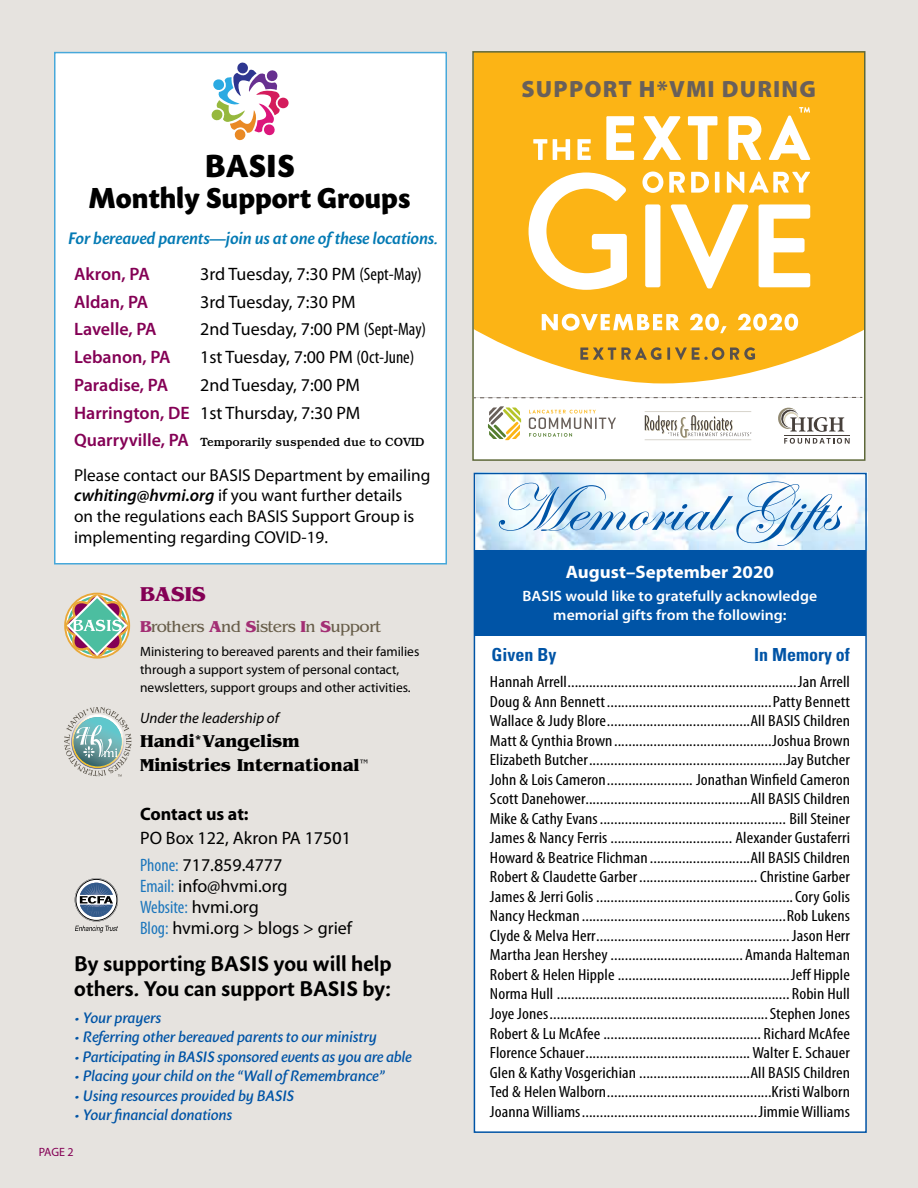
<style>
.page{position:relative;width:918px;height:1188px;background:#e6e3df}
.page>*{position:absolute;margin:0;border:0;box-sizing:border-box;transform-origin:0 0}
.t1{font:900 31.5px "Sharik Sans";color:#000}
.t2{font:900 28.5px "Sharik Sans";color:#000}
.t3{font:900 23.55px "Myriad Pro";letter-spacing:.05em;color:#69605a}
.t4{font:700 21px/25.2px "Sharik Sans";color:#000}
.t5{font:700 21px "Benguiat";color:#840055}
.t6{font:18px/27.8px "Myriad Pro";color:#000}
.t7{font:600 18px "Myriad Pro";color:#840055}
.t8{font:700 18px/24px "Benguiat";color:#000}
.t9{font:700 18px "Myriad Pro";color:#fff;scale:1.05 1}
.t10{font:700 condensed 18px "Univers LT Std";color:#0054a6}
.t11{font:700 18px "Myriad Pro";color:#000}
.t12{font:17.25px/20.7px "Myriad Pro";color:#000}
.t13{font:italic 600 16.5px "Sharik Sans";letter-spacing:-.01em;color:#047ab4}
.t14{font:16.5px "Benguiat";letter-spacing:-.03em;color:#685e4a}
.t15{font:condensed 16.2px/19.5px "Myriad Pro";letter-spacing:.005em;color:#000;text-align:justify;scale:1.11 1}
.t16{font:italic 500 15px "Sharik Sans";letter-spacing:-.01em;color:#0054a6}
.t17{font:600 15px/19.5px "Myriad Pro";color:#fff;text-align:center;scale:1.05 1}
.t18{font:italic 15px "Myriad Pro";color:#000}
.t19{font:13.5px/18px "Myriad Pro";color:#000}
.t20{font:500 12px "Bookman";color:#000}
.t21{font:12px "Myriad Pro";color:#840055}
.s1{font-stretch:condensed}
.s2{font-weight:600;color:#840055}
.s3{font-family:"Myriad Pro";font-weight:600;font-size:18px;color:#840055}
.s4{font-weight:600;font-style:italic}
.s5{font-weight:700;color:#a32e74}
.s6{font-stretch:condensed;color:#1c76bc}
</style>
<div class="page">
<div style="left:474px;top:473px;width:392px;height:659px;background:#fff"></div>
<div style="left:54px;top:52px;width:393px;height:513px;background:#fff;border:2px solid #47a8da"></div>
<img style="left:477px;top:473px;width:391px;height:78px">
<div style="left:475px;top:550px;width:391px;height:86px;background:#0054a6"></div>
<svg style="left:499px;top:481px;width:343px;height:65px"></svg>
<svg style="left:64px;top:707px;width:67px;height:70px"></svg>
<svg style="left:64px;top:593px;width:66px;height:65px"></svg>
<svg style="left:75px;top:878px;width:43px;height:55px"></svg>
<svg style="left:211px;top:62px;width:69px;height:79px"></svg>
<div style="left:278px;top:98px;width:11px;height:10px;background:#d41c5c;border-radius:50%"></div>
<div style="left:473px;top:52px;width:392px;height:408px;background:#fff"></div>
<svg style="left:475px;top:54px;width:388px;height:329px;fill:#fcb415"></svg>
<svg style="left:645px;top:415px;width:107px;height:23px"></svg>
<hr style="left:645px;top:412px;width:106px;height:1px;background:#918971">
<hr style="left:645px;top:440px;width:106px;height:1px;background:#918971">
<svg style="left:529px;top:410px;width:87px;height:27px"></svg>
<svg style="left:488px;top:406px;width:33px;height:34px"></svg>
<svg style="left:533px;top:139px;width:14px;height:21px"></svg>
<svg style="left:553px;top:139px;width:17px;height:21px"></svg>
<svg style="left:577px;top:139px;width:14px;height:21px"></svg>
<svg style="left:529px;top:173px;width:98px;height:117px"></svg>
<svg style="left:606px;top:116px;width:28px;height:44px"></svg>
<svg style="left:643px;top:116px;width:38px;height:44px"></svg>
<svg style="left:688px;top:116px;width:29px;height:44px"></svg>
<svg style="left:729px;top:116px;width:32px;height:44px"></svg>
<svg style="left:642px;top:172px;width:21px;height:21px"></svg>
<svg style="left:669px;top:172px;width:16px;height:21px"></svg>
<svg style="left:691px;top:172px;width:18px;height:21px"></svg>
<hr style="left:715px;top:172px;width:4px;height:21px;background:#fff">
<svg style="left:727px;top:172px;width:83px;height:21px"></svg>
<div style="left:645px;top:204px;width:15px;height:83px;background:#fff;border-radius:2px"></div>
<svg style="left:670px;top:204px;width:79px;height:85px"></svg>
<svg style="left:759px;top:204px;width:51px;height:83px"></svg>
<svg style="left:769px;top:107px;width:41px;height:53px"></svg>
<svg style="left:784px;top:438px;width:66px;height:6px"></svg>
<hr style="left:784px;top:435px;width:66px;height:1px;background:#47403b">
<svg style="left:778px;top:407px;width:66px;height:25px"></svg>
<svg style="left:580px;top:347px;width:175px;height:13px"></svg>
<svg style="left:475px;top:397px;width:387px;height:1px"></svg>
<svg style="left:542px;top:314px;width:138px;height:17px"></svg>
<svg style="left:690px;top:314px;width:37px;height:19px"></svg>
<svg style="left:738px;top:314px;width:60px;height:17px"></svg>
<div style="left:472px;top:51px;width:394px;height:410px;border:2px solid #5e6839"></div>
<div style="left:474px;top:473px;width:393px;height:660px;border:2px solid #0054a6"></div>
<h1 class="t1" style="left:205px;top:143px;width:91px">BASIS</h1>
<h2 class="t2" style="left:89px;top:178px;width:323px">Monthly Support Groups</h2>
<p class="t13" style="left:68px;top:227px;width:372px">For bereaved parents—join us at one of these locations.</p>
<p class="t7" style="left:74px;top:262px;width:77px">Akron, PA</p>
<p class="t6" style="left:200px;top:260px;width:223px">3rd Tuesday, 7:30 PM <span class="s1">(Sept-May)</span></p>
<p class="t7" style="left:74px;top:290px;width:76px">Aldan, PA</p>
<p class="t6" style="left:200px;top:287px;width:157px">3rd Tuesday, 7:30 PM</p>
<p class="t7" style="left:74px;top:318px;width:84px">Lavelle, PA</p>
<p class="t6" style="left:200px;top:315px;width:227px">2nd Tuesday, 7:00 PM <span class="s1">(Sept-May)</span></p>
<p class="t7" style="left:74px;top:346px;width:98px">Lebanon, PA</p>
<p class="t6" style="left:200px;top:343px;width:216px">1st Tuesday, 7:00 PM <span class="s1">(Oct-June)</span></p>
<p class="t7" style="left:74px;top:373px;width:96px">Paradise, PA</p>
<p class="t6" style="left:74px;top:371px;width:288px;text-align:right">2nd Tuesday, 7:00 PM<br><span class="s2">Harrington, DE</span> 1st Thursday, 7:30 PM</p>
<p class="t20" style="left:74px;top:435px;width:352px"><span class="s3">Quarryville, PA</span> Temporarily suspended due to COVID</p>
<p class="t12" style="left:74px;top:464px;width:358px">Please contact our BASIS Department by emailing <span class="s4">cwhiting@hvmi.org</span> if you want further details<br>on the regulations each BASIS Support Group is implementing regarding COVID-19.</p>
<p class="t5" style="left:140px;top:582px;width:67px">BASIS</p>
<p class="t14" style="left:140px;top:617px;width:243px"><span class="s5">B</span>rothers <span class="s5">A</span>nd <span class="s5">S</span>isters <span class="s5">I</span>n <span class="s5">S</span>upport</p>
<p class="t19" style="left:140px;top:643px;width:281px">Ministering to bereaved parents and their families through a support system of personal contact, newsletters, support groups and other activities.</p>
<p class="t18" style="left:140px;top:709px;width:140px">Under the leadership of</p>
<p class="t8" style="left:140px;top:729px;width:230px">Handi*Vangelism<br>Ministries International<sup>™</sup></p>
<p class="t11" style="left:140px;top:802px;width:110px">Contact us at:</p>
<p class="t6" style="left:140px;top:823px;width:212px">PO Box 122, Akron PA 17501<br><span class="s6">Phone:</span> 717.859.4777</p>
<p class="t6" style="left:140px;top:876px;width:214px;line-height:21px"><span class="s6">Email:</span> info@hvmi.org<br><span class="s6">Website:</span> hvmi.org<br><span class="s6">Blog:</span> hvmi.org &gt; blogs &gt; grief</p>
<p class="t4" style="left:74px;top:951px;width:319px">By supporting BASIS you will help others. You can support BASIS by:</p>
<p class="t16" style="left:74px;top:1007px;width:89px">• Your prayers</p>
<p class="t16" style="left:74px;top:1027px;width:304px">• Referring other bereaved parents to our ministry</p>
<p class="t16" style="left:74px;top:1046px;width:339px">• Participating in BASIS sponsored events as you are able</p>
<p class="t16" style="left:74px;top:1066px;width:312px">• Placing your child on the “Wall of Remembrance”</p>
<p class="t16" style="left:74px;top:1085px;width:222px">• Using resources provided by BASIS</p>
<p class="t16" style="left:74px;top:1105px;width:160px">• Your financial donations</p>
<p class="t21" style="left:39px;top:1144px;width:36px">PAGE 2</p>
<h3 class="t3" style="left:522px;top:74px;width:296px">SUPPORT H*VMI DURING</h3>
<p class="t9" style="left:566px;top:560px;width:200px">August–September 2020</p>
<p class="t17" style="left:523px;top:585px;width:282px">BASIS would like to gratefully acknowledge memorial gifts from the following:</p>
<p class="t10" style="left:491px;top:644px;width:66px">Given By</p>
<p class="t10" style="left:754px;top:644px;width:97px">In Memory of</p>
<p class="t15" style="left:490px;top:672px;width:326px">Hannah Arrell................................................................Jan Arrell Doug &amp; Ann Bennett..............................................Patty Bennett Wallace &amp; Judy Blore........................................All BASIS Children Matt &amp; Cynthia Brown............................................Joshua Brown Elizabeth Butcher.......................................................Jay Butcher John &amp; Lois Cameron........................ Jonathan Winfield Cameron Scott Danehower..............................................All BASIS Children Mike &amp; Cathy Evans.................................................... Bill Steiner James &amp; Nancy Ferris .................................. Alexander Gustaferri Howard &amp; Beatrice Flichman ............................All BASIS Children Robert &amp; Claudette Garber.................................Christine Garber James &amp; Jerri Golis .......................................................Cory Golis Nancy Heckman .........................................................Rob Lukens Clyde &amp; Melva Herr...................................................... Jason Herr Martha Jean Hershey ..................................... Amanda Halteman Robert &amp; Helen Hipple ................................................Jeff Hipple Norma Hull ................................................................. Robin Hull Joye Jones.............................................................Stephen Jones Robert &amp; Lu McAfee ............................................ Richard McAfee Florence Schauer..............................................Walter E. Schauer Glen &amp; Kathy Vosgerichian ...............................All BASIS Children Ted &amp; Helen Walborn..............................................Kristi Walborn Joanna Williams.................................................Jimmie Williams</p>
</div>
